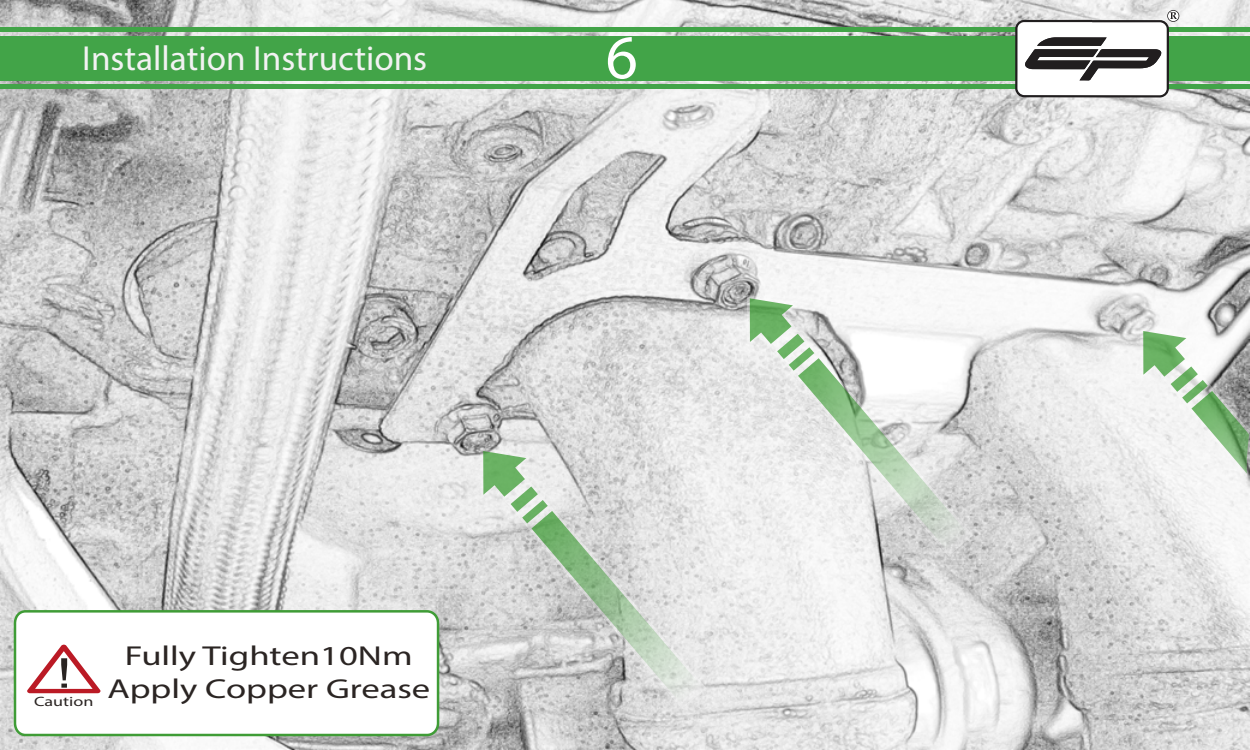
<style>
.page{position:relative;width:1250px;height:750px;background:#fff}
.page>*{position:absolute;margin:0;border:0;box-sizing:border-box;transform-origin:0 0}
.t1{font:62.5px "Myriad Pro";color:#fff}
.t2{font:34.75px "Myriad Pro";color:#f2f2f2}
.t3{font:27.5px/33px "Myriad Pro";color:#2b2523;text-align:center;scale:1.33 1}
.t4{font:13.5px "Myriad Pro";color:#2b2523;scale:1.33 1}
</style>
<div class="page">
<img style="left:0;top:0;width:1250px;height:750px">
<div style="left:0;top:36px;width:1250px;height:44px;background:#42a448"></div>
<hr style="left:0;top:85px;width:1250px;height:4px;background:#42a448">
<hr style="left:0;top:27px;width:1250px;height:4px;background:#42a448">
<svg style="left:1168px;top:11px;width:11px;height:10px"></svg>
<svg style="left:1015px;top:12px;width:162px;height:86px"></svg>
<svg style="left:747px;top:295px;width:226px;height:261px"></svg>
<svg style="left:750px;top:298px;width:217px;height:252px"></svg>
<svg style="left:480px;top:448px;width:226px;height:261px"></svg>
<svg style="left:483px;top:451px;width:218px;height:252px"></svg>
<svg style="left:1140px;top:328px;width:110px;height:150px"></svg>
<div style="left:15px;top:611px;width:423px;height:124px;background:#fff;border-radius:11px"></div>
<div style="left:14px;top:610px;width:425px;height:126px;border:2px solid #3f9c36;border-radius:11px"></div>
<svg style="left:27px;top:645px;width:74px;height:48px"></svg>
<p class="t2" style="left:82px;top:37px;width:346px">Installation Instructions</p>
<h1 class="t1" style="left:606px;top:19px;width:34px">6</h1>
<p class="t4" style="left:34px;top:693px;width:46px">Caution</p>
<p class="t3" style="left:107px;top:639px;width:244px">Fully Tighten10Nm<br>Apply Copper Grease</p>
</div>
